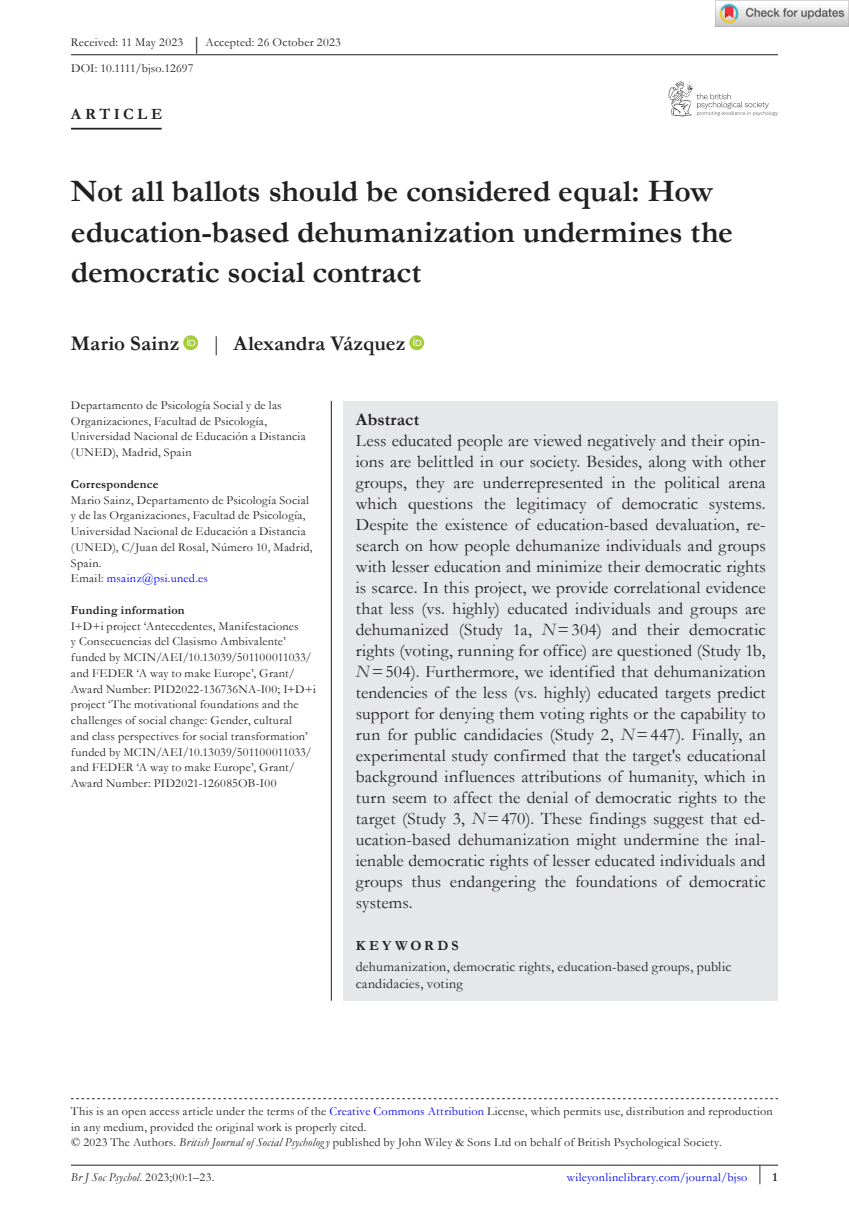
<style>
.page{position:relative;width:849px;height:1221px;background:#fff}
.page>*{position:absolute;margin:0;border:0;box-sizing:border-box;transform-origin:0 0}
.t1{font:700 31.5px/40.2px "Garamond";letter-spacing:-.005em;color:#231f20}
.t2{font:700 21px "Garamond";color:#231f20}
.t3{font:17.5px/21px "Garamond";letter-spacing:.01em;color:#231f20;text-align:justify}
.t4{font:700 17.5px "Garamond";letter-spacing:.01em;color:#231f20}
.t5{font:700 15.75px "Garamond";letter-spacing:.22em;color:#231f20}
.t6{font:14px/17.5px "Garamond";letter-spacing:.015em;color:#231f20}
.t7{font:700 14px "Garamond";letter-spacing:.23em;color:#231f20}
.t8{font:12.25px/15.8px "Garamond";letter-spacing:.02em;color:#231f20}
.t9{font:12.25px "Garamond";letter-spacing:.02em;color:#00f}
.t10{font:700 12.25px "Garamond";letter-spacing:.02em;color:#231f20}
.s1{font-size:18.38px}
.s2{font-weight:400}
.s3{color:#00f}
.s4{font-style:italic}
.s5{font-weight:700;color:#231f20}
</style>
<div class="page">
<hr style="left:71px;top:1164px;width:706px;height:1px;background:#231f20">
<svg style="left:668px;top:82px;width:109px;height:34px"></svg>
<hr style="left:71px;top:128px;width:91px;height:1px;background:#231f20">
<svg style="left:183px;top:335px;width:15px;height:15px"></svg>
<svg style="left:187px;top:338px;width:8px;height:8px"></svg>
<svg style="left:409px;top:335px;width:15px;height:15px"></svg>
<svg style="left:413px;top:338px;width:8px;height:8px"></svg>
<hr style="left:71px;top:54px;width:706px;height:1px;background:#231f20">
<div style="left:343px;top:401px;width:434px;height:599px;background:#e6e7e9"></div>
<hr style="left:331px;top:401px;width:1px;height:599px;background:#231f20">
<svg style="left:71px;top:1098px;width:706px;height:1px"></svg>
<img style="left:715px;top:0;width:133px;height:26px">
<p class="t8" style="left:71px;top:30px;width:271px;line-height:25.2px">Received: 11 May 2023 <span class="s1">|</span> Accepted: 26 October 2023<br>DOI: 10.1111/bjso.12697</p>
<p class="t5" style="left:71px;top:103px;width:93px">ARTICLE</p>
<h1 class="t1" style="left:71px;top:171px;width:663px">Not all ballots should be considered equal: How education-based dehumanization undermines the democratic social contract</h1>
<h2 class="t2" style="left:71px;top:329px;width:110px">Mario Sainz</h2>
<h2 class="t2" style="left:211px;top:329px;width:196px"><span class="s2">|</span> Alexandra Vázquez</h2>
<p class="t8" style="left:71px;top:397px;width:236px">Departamento de Psicología Social y de las Organizaciones, Facultad de Psicología, Universidad Nacional de Educación a Distancia (UNED), Madrid, Spain</p>
<p class="t10" style="left:71px;top:475px;width:89px">Correspondence</p>
<p class="t8" style="left:71px;top:491px;width:243px">Mario Sainz, Departamento de Psicología Social y de las Organizaciones, Facultad de Psicología, Universidad Nacional de Educación a Distancia (UNED), C/Juan del Rosal, Número 10, Madrid, Spain.<br>Email: <span class="s3">msainz@psi.uned.es</span></p>
<p class="t10" style="left:71px;top:601px;width:115px">Funding information</p>
<p class="t8" style="left:71px;top:617px;width:246px">I+D+i project ‘Antecedentes, Manifestaciones<br>y Consecuencias del Clasismo Ambivalente’ funded by MCIN/AEI/10.13039/501100011033/ and FEDER ‘A way to make Europe’, Grant/ Award Number: PID2022-136736NA-I00; I+D+i project ‘The motivational foundations and the challenges of social change: Gender, cultural<br>and class perspectives for social transformation’ funded by MCIN/AEI/10.13039/501100011033/ and FEDER ‘A way to make Europe’, Grant/ Award Number: PID2021-126085OB-I00</p>
<h3 class="t4" style="left:356px;top:407px;width:65px">Abstract</h3>
<p class="t3" style="left:355px;top:429px;width:411px">Less educated people are viewed negatively and their opin&shy;ions are belittled in our society. Besides, along with other groups, they are underrepresented in the political arena which questions the legitimacy of democratic systems.<br>Despite the existence of education-based devaluation, re&shy;search on how people dehumanize individuals and groups with lesser education and minimize their democratic rights is scarce. In this project, we provide correlational evidence that less (vs. highly) educated individuals and groups are dehumanized (Study 1a, <span class="s4">N</span>=304) and their democratic rights (voting, running for office) are questioned (Study 1b, <span class="s4">N</span>=504). Furthermore, we identified that dehumanization tendencies of the less (vs. highly) educated targets predict support for denying them voting rights or the capability to run for public candidacies (Study 2, <span class="s4">N</span>=447). Finally, an experimental study confirmed that the target's educational background influences attributions of humanity, which in turn seem to affect the denial of democratic rights to the target (Study 3, <span class="s4">N</span>=470). These findings suggest that ed&shy;ucation-based dehumanization might undermine the inal&shy;ienable democratic rights of lesser educated individuals and groups thus endangering the foundations of democratic systems.</p>
<p class="t7" style="left:356px;top:935px;width:104px">KEYWORDS</p>
<p class="t6" style="left:356px;top:957px;width:377px">dehumanization, democratic rights, education-based groups, public candidacies, voting</p>
<p class="t8" style="left:71px;top:1102px;width:703px">This is an open access article under the terms of the <span class="s3">Creative Commons Attribution</span> License, which permits use, distribution and reproduction in any medium, provided the original work is properly cited.<br>© 2023 The Authors. <span class="s4">British Journal of Social Psycholog y</span> published by John Wiley &amp; Sons Ltd on behalf of British Psychological Society.</p>
<p class="t8" style="left:71px;top:1169px;width:145px"><span class="s4">Br J Soc Psychol</span>. 2023;00:1–23.</p>
<p class="t9" style="left:566px;top:1169px;width:212px">wileyonlinelibrary.com/journal/bjso <sup>|</sup> <span class="s5">1</span></p>
</div>
